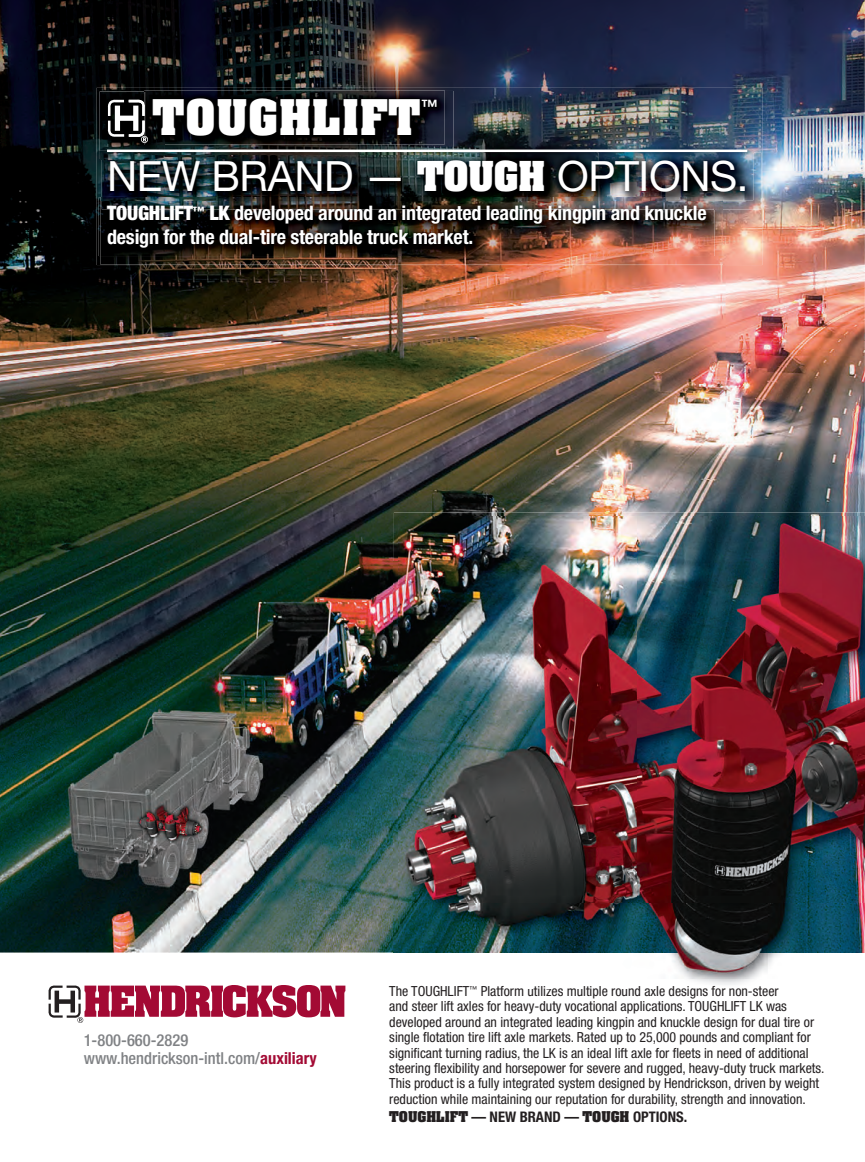
<style>
.page{position:relative;width:865px;height:1162px;background:#fff}
.page>*{position:absolute;margin:0;border:0;box-sizing:border-box;transform-origin:0 0}
.t1{font:700 41.85px "Aachen Std";letter-spacing:.025em;color:#fff}
.t2{font:41.7px "Helvetica Neue LT Std";letter-spacing:-.01em;color:#fff}
.t3{font:700 condensed 20.1px/23.2px "Helvetica Neue LT Std";letter-spacing:-.01em;color:#fff}
.t4{font:500 condensed 16.5px/18px "Helvetica Neue LT Std";color:#808285}
.t5{font:600 condensed 16.5px "ITC Avant Garde Std";color:#fff}
.t6{font:700 condensed 14.7px "Helvetica Neue LT Std";color:#231f20}
.t7{font:condensed 13.95px/15.5px "Helvetica Neue LT Std";color:#231f20}
.s1{font-family:"Aachen Std";font-weight:700;font-size:35.1px}
.s2{font-weight:900}
.s3{font-weight:700;color:#a30a34}
.s4{font-family:"Aachen Std";font-stretch:normal;font-size:12.6px}
</style>
<div class="page">
<img style="left:0;top:0;width:864px;height:952px">
<img style="left:97px;top:88px;width:665px;height:177px">
<img style="left:453px;top:152px;width:300px;height:1px">
<img style="left:102px;top:153px;width:651px;height:47px">
<img style="left:100px;top:92px;width:44px;height:60px">
<img style="left:164px;top:91px;width:289px;height:63px">
<img style="left:144px;top:90px;width:300px;height:54px">
<svg style="left:144px;top:91px;width:12px;height:1px"></svg>
<svg style="left:102px;top:100px;width:62px;height:59px"></svg>
<hr style="left:107px;top:149px;width:640px;height:3px;background:#fff">
<img style="left:100px;top:209px;width:622px;height:55px">
<svg style="left:714px;top:197px;width:8px;height:12px"></svg>
<img style="left:99px;top:197px;width:1px;height:59px">
<img style="left:100px;top:197px;width:614px;height:59px">
<img style="left:102px;top:197px;width:612px;height:3px">
<svg style="left:49px;top:985px;width:296px;height:37px"></svg>
<img style="left:398px;top:561px;width:466px;height:424px">
<img style="left:394px;top:561px;width:4px;height:392px">
<img style="left:394px;top:512px;width:470px;height:49px">
<h1 class="t1" style="left:153px;top:96px;width:269px">TOUGHLIFT</h1>
<p class="t5" style="left:421px;top:96px;width:18px">™</p>
<h2 class="t2" style="left:107px;top:161px;width:642px">NEW BRAND — <span class="s1">TOUGH</span> OPTIONS.</h2>
<h3 class="t3" style="left:107px;top:203px;width:601px"><span class="s2">TOUGHLIFT</span><sup>™</sup> <span class="s2">LK</span> developed around an integrated leading kingpin and knuckle design for the dual-tire steerable truck market.</h3>
<p class="t4" style="left:84px;top:1031px;width:235px">1-800-660-2829 www.hendrickson-intl.com/<span class="s3">auxiliary</span></p>
<p class="t7" style="left:389px;top:984px;width:391px">The TOUGHLIFT<sup>™</sup> Platform tili es m ltiple ro nd a le designs for non steer</p>
<p class="t7" style="left:527px;top:984px;width:25px">u z</p>
<p class="t7" style="left:576px;top:984px;width:8px">u</p>
<p class="t7" style="left:621px;top:984px;width:8px">u</p>
<p class="t7" style="left:650px;top:984px;width:7px">x</p>
<p class="t7" style="left:389px;top:984px;width:436px;text-indent:358px">-<br>and steer lift axles for heavy-duty vocational applications. TOUGHLIFT LK was developed around an integrated leading kingpin and knuckle design for dual tire or single flotation tire lift axle markets. Rated up to 25,000 pounds and compliant for significant turning radius, the LK is an ideal lift axle for fleets in need of additional steering flexibility and horsepower for severe and rugged, heavy-duty truck markets.<br>This product is a fully integrated system designed by Hendrickson, driven by weight reduction while maintaining our reputation for durability, strength and innovation.</p>
<p class="t6" style="left:389px;top:1111px;width:299px"><span class="s4">TOUGHLIFT</span> — NEW BRAND — <span class="s4">TOUGH</span> OPTIONS.</p>
</div>
